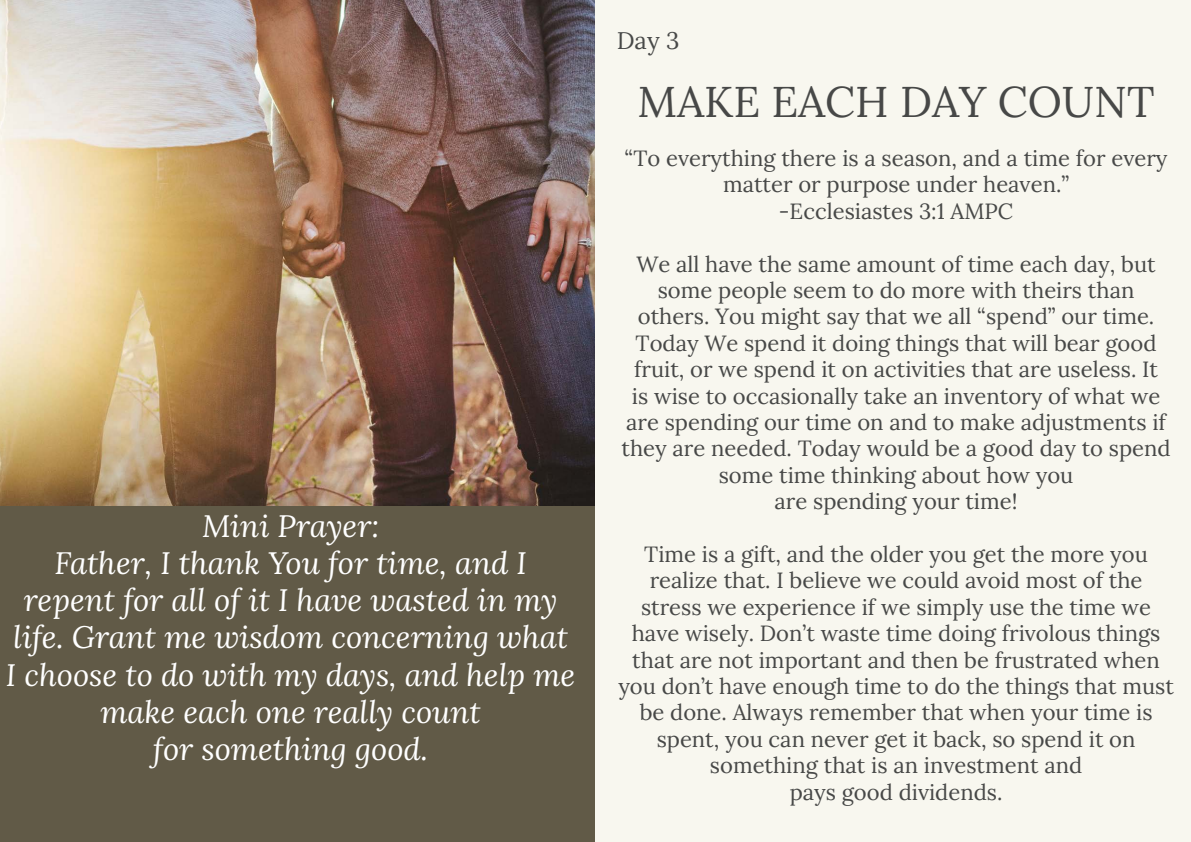
<style>
.page{position:relative;width:1191px;height:842px;background:#fff}
.page>*{position:absolute;margin:0;border:0;box-sizing:border-box;transform-origin:0 0}
.t1{font:43px "Lora";color:#474847}
.t2{font:italic 31px/37.2px "Lora";color:#fff;text-align:center}
.t3{font:24px "Lora";color:#484948}
.t4{font:22px/26.4px "Lora";color:#474847;text-align:center}
</style>
<div class="page">
<div style="left:0;top:506px;width:595px;height:336px;background:#615a47"></div>
<img style="left:0;top:0;width:595px;height:506px">
<div style="left:595px;top:0;width:596px;height:842px;background:#f8f7ef"></div>
<p class="t2" style="left:202px;top:506px;width:179px">Mini Prayer:</p>
<p class="t2" style="left:54px;top:544px;width:474px">Father, I thank You for time, and I</p>
<p class="t2" style="left:6px;top:581px;width:571px">repent for all of it I have wasted in my life. Grant me wisdom concerning what I choose to do with my days, and help me make each one really count</p>
<p class="t2" style="left:153px;top:730px;width:276px">for something good.</p>
<p class="t3" style="left:617px;top:22px;width:64px">Day 3</p>
<p class="t1" style="left:637px;top:69px;width:518px">MAKE EACH DAY COUNT</p>
<p class="t4" style="left:624px;top:144px;width:544px">“To everything there is a season, and a time for every matter or purpose under heaven.”</p>
<p class="t4" style="left:779px;top:196px;width:236px">-Ecclesiastes 3:1 AMPC</p>
<p class="t4" style="left:636px;top:249px;width:521px">We all have the same amount of time each day, but some people seem to do more with theirs than</p>
<p class="t4" style="left:621px;top:302px;width:550px">others. You might say that we all “spend” our time.<br>Today We spend it doing things that will bear good fruit, or we spend it on activities that are useless. It<br>is wise to occasionally take an inventory of what we are spending our time on and to make adjustments if they are needed. Today would be a good day to spend some time thinking about how you</p>
<p class="t4" style="left:774px;top:487px;width:244px">are spending your time!</p>
<p class="t4" style="left:644px;top:540px;width:505px">Time is a gift, and the older you get the more you</p>
<p class="t4" style="left:618px;top:566px;width:557px">realize that. I believe we could avoid most of the stress we experience if we simply use the time we have wisely. Don’t waste time doing frivolous things that are not important and then be frustrated when you don’t have enough time to do the things that must be done. Always remember that when your time is spent, you can never get it back, so spend it on</p>
<p class="t4" style="left:710px;top:751px;width:374px">something that is an investment and</p>
<p class="t4" style="left:789px;top:777px;width:214px">pays good dividends.</p>
</div>
